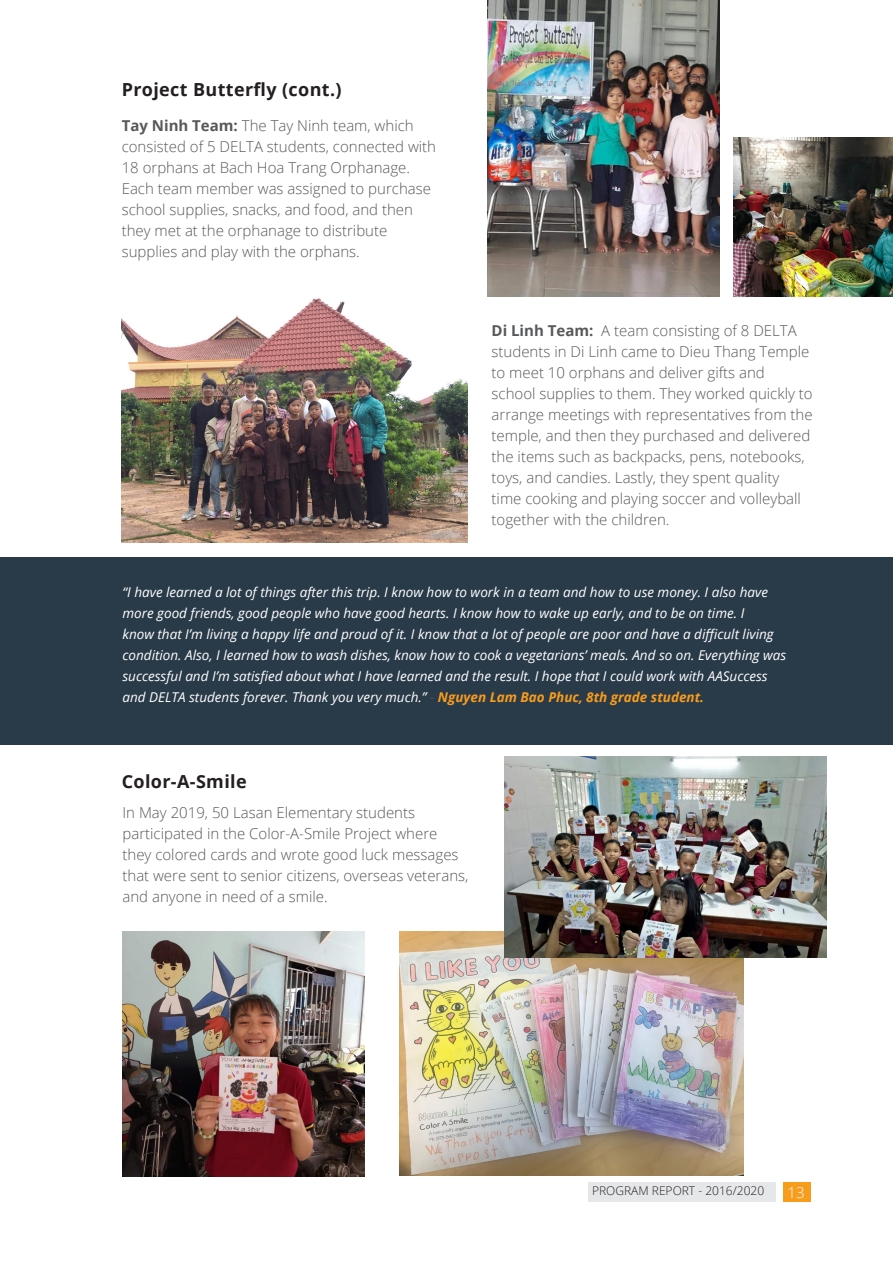
<style>
.page{position:relative;width:893px;height:1263px;background:#fff}
.page>*{position:absolute;margin:0;border:0;box-sizing:border-box;transform-origin:0 0}
.Small_text{font:700 18px "Open Sans";letter-spacing:.02em;color:#231f20}
.Description{font:300 15px/21px "Open Sans";color:#57585a}
.t1{font:300 15px "Open Sans";color:#fff}
.Description-2{font:italic 13.5px/21px "Open Sans";color:#fff}
.t2{font:300 12px "Open Sans";color:#231f20}
.s1{font-weight:700}
.s2{color:#57585a}
.s3{font-weight:700;color:#f89c1c}
</style>
<div class="page">
<div style="left:0;top:557px;width:893px;height:187px;background:#293a49"></div>
<img style="left:487px;top:0;width:232px;height:297px">
<img style="left:733px;top:138px;width:160px;height:159px">
<img style="left:122px;top:298px;width:345px;height:244px">
<img style="left:400px;top:932px;width:344px;height:244px">
<img style="left:122px;top:932px;width:242px;height:244px">
<img style="left:504px;top:757px;width:322px;height:201px">
<div style="left:783px;top:1182px;width:28px;height:20px;background:#f89c1c"></div>
<div style="left:589px;top:1182px;width:187px;height:20px;background:#e6e7e9"></div>
<p class="Small_text" style="left:122px;top:77px;width:221px">Project Butterfly (cont.)</p>
<p class="Description" style="left:122px;top:115px;width:316px"><span class="s1">Tay Ninh Team:</span> The Tay Ninh team, which consisted of 5 DELTA students, connected with 18 orphans at Bach Hoa Trang Orphanage.<br>Each team member was assigned to purchase school supplies, snacks, and food, and then they met at the orphanage to distribute supplies and play with the orphans.</p>
<p class="Description" style="left:492px;top:320px;width:323px"><span class="s1">Di Linh Team:</span> A team consisting of 8 DELTA students in Di Linh came to Dieu Thang Temple to meet 10 orphans and deliver gifts and<br>school supplies to them. They worked quickly to arrange meetings with representatives from the temple, and then they purchased and delivered the items such as backpacks, pens, notebooks, toys, and candies. Lastly, they spent quality time cooking and playing soccer and volleyball together with the children.</p>
<p class="Description-2" style="left:122px;top:581px;width:665px">“I have learned a lot of things after this trip. I know how to work in a team and how to use money. I also have more good friends, good people who have good hearts. I know how to wake up early, and to be on time. I<br>know that I’m living a happy life and proud of it. I know that a lot of people are poor and have a difficult living condition. Also, I learned how to wash dishes, know how to cook a vegetarians’ meals. And so on. Everything was successful and I’m satisfied about what I have learned and the result. I hope that I could work with AASuccess and DELTA students forever. Thank you very much.” <span class="s2">-</span> <span class="s3">Nguyen Lam Bao Phuc, 8th grade student.</span></p>
<p class="Small_text" style="left:122px;top:768px;width:126px">Color-A-Smile</p>
<p class="Description" style="left:122px;top:801px;width:347px">In May 2019, 50 Lasan Elementary students participated in the Color-A-Smile Project where they colored cards and wrote good luck messages that were sent to senior citizens, overseas veterans, and anyone in need of a smile.</p>
<p class="t2" style="left:592px;top:1183px;width:174px">PROGRAM REPORT - 2016/2020</p>
<p class="t1" style="left:788px;top:1182px;width:19px">13</p>
</div>
